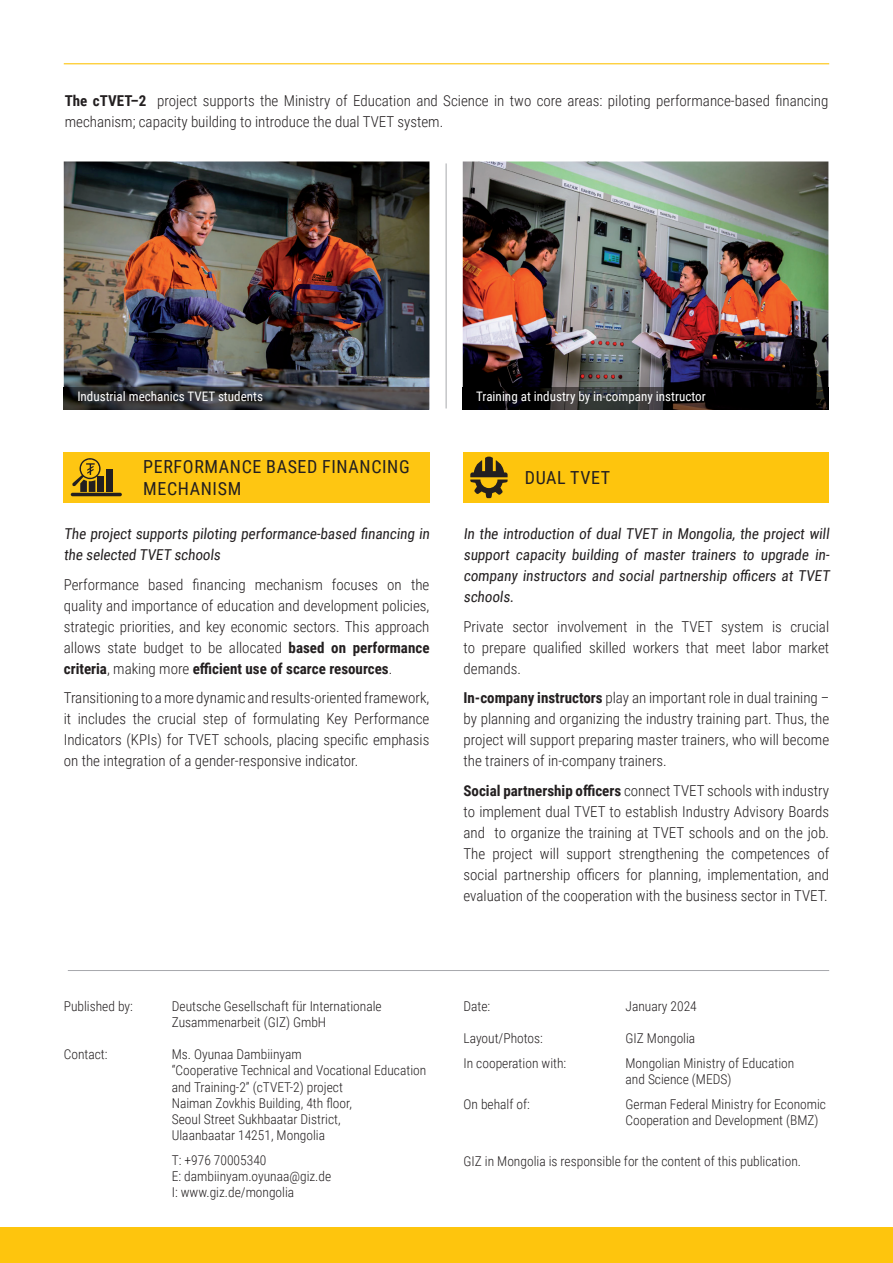
<style>
.page{position:relative;width:893px;height:1263px;background:#fff}
.page>*{position:absolute;margin:0;border:0;box-sizing:border-box;transform-origin:0 0}
.t1{font:18px/21.6px "Roboto Condensed";letter-spacing:.035em;color:#231f20}
.t2{font:300 15px/21px "Roboto Condensed";color:#231f20;text-align:justify}
.t3{font:15px/21px "Roboto Condensed";color:#231f20}
.t4{font:300 13.5px/16.2px "Roboto Condensed";color:#231f20}
.t5{font:13.05px "Roboto Condensed";color:#fff}
.s1{font-weight:700}
</style>
<div class="page">
<img style="left:64px;top:161px;width:365px;height:226px">
<div style="left:0;top:1227px;width:893px;height:36px;background:#fec50d"></div>
<hr style="left:68px;top:970px;width:761px;height:1px;background:#a8a9ad">
<div style="left:63px;top:452px;width:366px;height:51px;background:#fec612"></div>
<img style="left:463px;top:161px;width:365px;height:226px">
<hr style="left:446px;top:163px;width:1px;height:245px;background:#a8a9ad">
<div style="left:463px;top:452px;width:366px;height:51px;background:#fec50d"></div>
<hr style="left:64px;top:63px;width:765px;height:1px;background:#fec50d">
<svg style="left:470px;top:456px;width:38px;height:42px"></svg>
<div style="left:106px;top:470px;width:6px;height:22px;background:#231f20"></div>
<div style="left:97px;top:476px;width:7px;height:16px;background:#231f20"></div>
<hr style="left:71px;top:493px;width:51px;height:3px;background:#231f20;border-radius:2px">
<svg style="left:72px;top:458px;width:29px;height:34px"></svg>
<img style="left:463px;top:387px;width:365px;height:23px">
<img style="left:64px;top:387px;width:365px;height:23px">
<p class="t2" style="left:65px;top:90px;width:765px"><span class="s1">The cTVET–2</span> project supports the Ministry of Education and Science in two core areas: piloting performance-based financing mechanism; capacity building to introduce the dual TVET system.</p>
<p class="t5" style="left:77px;top:387px;width:187px">Industrial mechanics TVET students</p>
<p class="t5" style="left:476px;top:387px;width:231px">Training at industry by in-company instructor</p>
<p class="t1" style="left:143px;top:455px;width:268px">PERFORMANCE BASED FINANCING<br>MECHANISM</p>
<p class="t3" style="left:64px;top:523px;width:370px">The project supports piloting performance-based financing in the selected TVET schools</p>
<p class="t2" style="left:64px;top:573px;width:367px">Performance based financing mechanism focuses on the quality and importance of education and development policies, strategic priorities, and key economic sectors. This approach allows state budget to be allocated <span class="s1">based on performance criteria</span>, making more <span class="s1">efficient use of scarce resources</span>.</p>
<p class="t2" style="left:64px;top:687px;width:367px">Transitioning to a more dynamic and results-oriented framework, it includes the crucial step of formulating Key Performance Indicators (KPIs) for TVET schools, placing specific emphasis on the integration of a gender-responsive indicator.</p>
<p class="t1" style="left:525px;top:466px;width:87px">DUAL TVET</p>
<p class="t3" style="left:463px;top:523px;width:370px;text-align:justify">In the introduction of dual TVET in Mongolia, the project will support capacity building of master trainers to upgrade in&shy;company instructors and social partnership officers at TVET schools.</p>
<p class="t2" style="left:463px;top:615px;width:367px">Private sector involvement in the TVET system is crucial to prepare qualified skilled workers that meet labor market demands.</p>
<p class="t2" style="left:463px;top:687px;width:367px"><span class="s1">In-company instructors</span> play an important role in dual training – by planning and organizing the industry training part. Thus, the project will support preparing master trainers, who will become the trainers of in-company trainers.</p>
<p class="t2" style="left:463px;top:779px;width:367px"><span class="s1">Social partnership officers</span> connect TVET schools with industry to implement dual TVET to establish Industry Advisory Boards and to organize the training at TVET schools and on the job.<br>The project will support strengthening the competences of social partnership officers for planning, implementation, and evaluation of the cooperation with the business sector in TVET.</p>
<p class="t4" style="left:64px;top:997px;width:71px">Published by:</p>
<p class="t4" style="left:172px;top:997px;width:211px">Deutsche Gesellschaft für Internationale<br>Zusammenarbeit (GIZ) GmbH</p>
<p class="t4" style="left:64px;top:1046px;width:45px">Contact:</p>
<p class="t4" style="left:172px;top:1046px;width:256px">Ms. Oyunaa Dambiinyam<br>“Cooperative Technical and Vocational Education and Training-2” (cTVET-2) project<br>Naiman Zovkhis Building, 4th floor,<br>Seoul Street Sukhbaatar District,<br>Ulaanbaatar 14251, Mongolia</p>
<p class="t4" style="left:172px;top:1151px;width:161px">T: +976 70005340<br>E: dambiinyam.oyunaa@giz.de<br>I: www.giz.de/mongolia</p>
<p class="t4" style="left:463px;top:997px;width:28px">Date:</p>
<p class="t4" style="left:625px;top:997px;width:73px">January 2024</p>
<p class="t4" style="left:463px;top:1029px;width:81px">Layout/Photos:</p>
<p class="t4" style="left:625px;top:1029px;width:71px">GIZ Mongolia</p>
<p class="t4" style="left:463px;top:1054px;width:104px">In cooperation with:</p>
<p class="t4" style="left:625px;top:1054px;width:170px">Mongolian Ministry of Education and Science (MEDS)</p>
<p class="t4" style="left:463px;top:1095px;width:68px">On behalf of:</p>
<p class="t4" style="left:625px;top:1095px;width:202px">German Federal Ministry for Economic<br>Cooperation and Development (BMZ)</p>
<p class="t4" style="left:463px;top:1152px;width:339px">GIZ in Mongolia is responsible for the content of this publication.</p>
</div>
